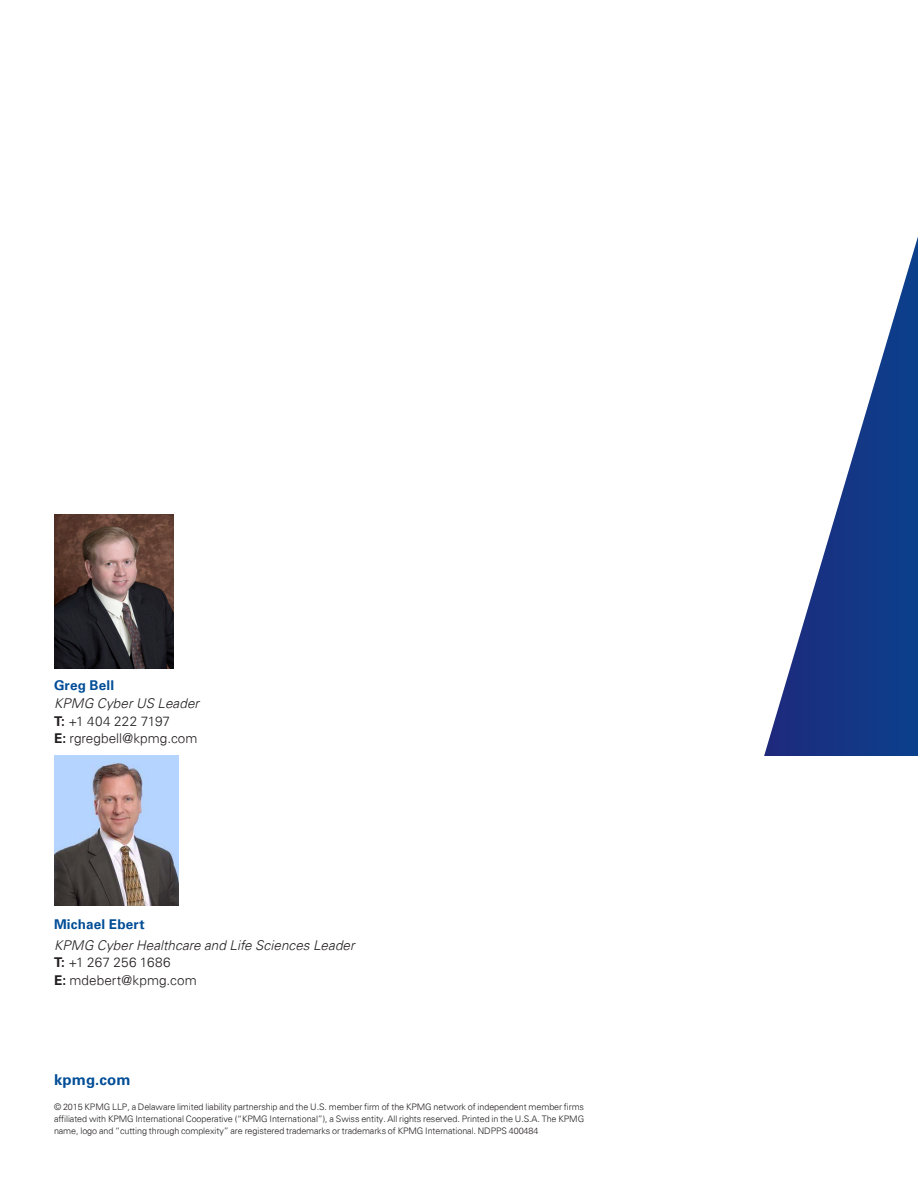
<style>
.page{position:relative;width:918px;height:1188px;background:#fff}
.page>*{position:absolute;margin:0;border:0;box-sizing:border-box;transform-origin:0 0}
.Legal_6pt{font:700 15px "Univers 65";letter-spacing:.01em;color:#014d97}
.Bullet_-_Univ_45_8_1{font:300 13.5px "Univers 45";letter-spacing:.005em;color:#231f20}
.Bullet_-_Univ_45_8_1-2{font:italic 300 13.5px "Univers 45";letter-spacing:.005em;color:#231f20}
.Bullet_-_Univ_45_8_1-3{font:700 13.5px "Univers 65";letter-spacing:.015em;color:#014d97}
.Legal_6pt-2{font:300 9px/12px "Univers 45";letter-spacing:-.01em;color:#231f20;text-align:justify}
.s1{font-family:"Univers 65";font-weight:700}
</style>
<div class="page">
<svg style="left:764px;top:236px;width:154px;height:520px"></svg>
<img style="left:54px;top:514px;width:120px;height:155px">
<img style="left:54px;top:756px;width:124px;height:150px">
<p class="Bullet_-_Univ_45_8_1-3" style="left:54px;top:678px;width:62px">Greg Bell</p>
<p class="Bullet_-_Univ_45_8_1-2" style="left:54px;top:695px;width:147px">KPMG Cyber US Leader</p>
<p class="Bullet_-_Univ_45_8_1" style="left:54px;top:713px;width:118px"><span class="s1">T:</span> +1 404 222 7197</p>
<p class="Bullet_-_Univ_45_8_1" style="left:54px;top:730px;width:145px"><span class="s1">E:</span> rgregbell@kpmg.com</p>
<p class="Bullet_-_Univ_45_8_1-3" style="left:54px;top:917px;width:92px">Michael Ebert</p>
<p class="Bullet_-_Univ_45_8_1-2" style="left:54px;top:937px;width:302px">KPMG Cyber Healthcare and Life Sciences Leader</p>
<p class="Bullet_-_Univ_45_8_1" style="left:54px;top:955px;width:118px"><span class="s1">T:</span> +1 267 256 1686</p>
<p class="Bullet_-_Univ_45_8_1" style="left:54px;top:972px;width:144px"><span class="s1">E:</span> mdebert@kpmg.com</p>
<p class="Legal_6pt" style="left:54px;top:1070px;width:78px">kpmg.com</p>
<p class="Legal_6pt-2" style="left:54px;top:1101px;width:532px">© 2015 KPMG LLP, a Delaware limited liability partnership and the U.S. member firm of the KPMG network of independent member firms affiliated with KPMG International Cooperative (“KPMG International”), a Swiss entity. All rights reserved. Printed in the U.S.A. The KPMG name, logo and “cutting through complexity” are registered trademarks or trademarks of KPMG International. NDPPS 400484</p>
</div>
